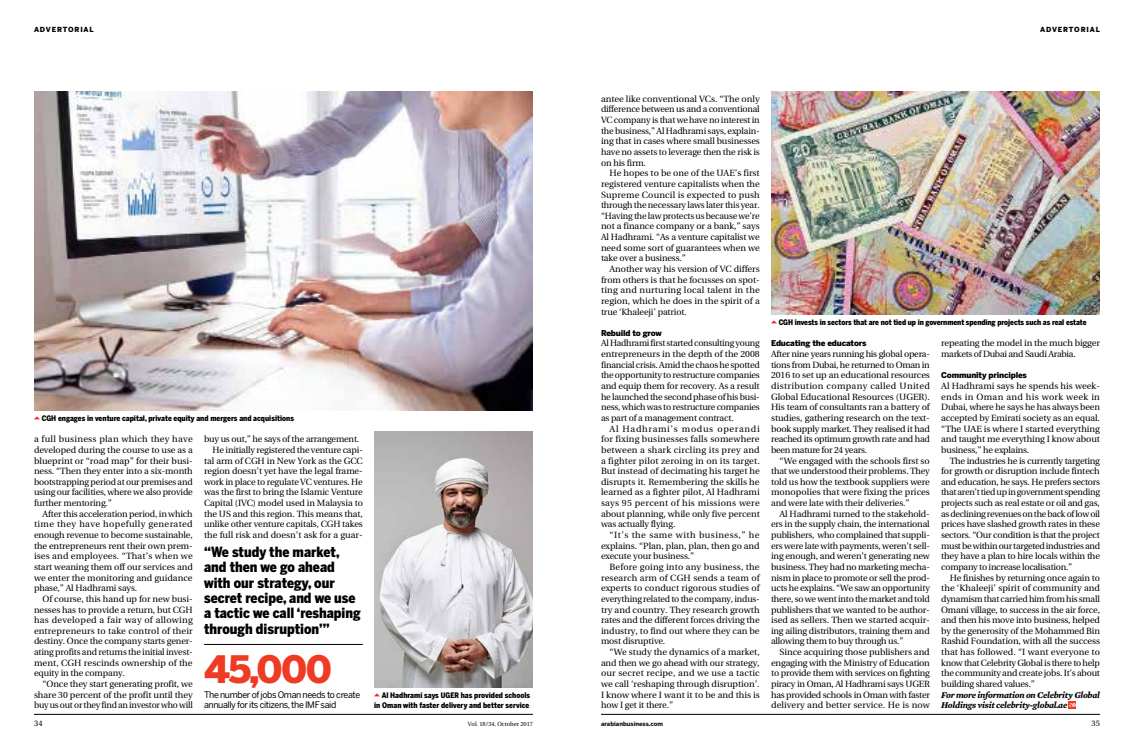
<style>
.page{position:relative;width:1134px;height:752px;background:#fff}
.page>*{position:absolute;margin:0;border:0;box-sizing:border-box;transform-origin:0 0}
.t1{font:900 37.5px "Benton Sans";color:#ef3b23}
.t2{font:900 14px/15.4px "Benton Sans Cond";color:#000}
.t3{font:9px/10.6px "AB Ebodytext";letter-spacing:-.015em;color:#000;text-align:justify}
.t4{font:italic 700 9px/10.6px "Mercury Text G1";letter-spacing:-.03em;color:#000}
.t5{font:9px/10.6px "Benton Sans";letter-spacing:-.04em;color:#000}
.t6{font:900 8px "Benton Sans";letter-spacing:-.02em;color:#000}
.t7{font:8px "AB Ebodytext";color:#000}
.t8{font:900 7.6px/10.6px "Benton Sans Cond";color:#000}
.t9{font:900 7px "Benton Sans";letter-spacing:.12em;color:#000}
.t10{font:6px "AB Ebodytext";letter-spacing:-.01em;color:#000}
.t11{font:700 6px "Benton Sans";color:#000}
.s1{font-family:"ab";font-weight:400;color:#ed2125}
</style>
<div class="page">
<hr style="left:34px;top:713px;width:499px;height:1px;background:#000">
<hr style="left:601px;top:713px;width:499px;height:1px;background:#000">
<svg style="left:1069px;top:701px;width:7px;height:7px"></svg>
<svg style="left:1069px;top:703px;width:7px;height:3px"></svg>
<img style="left:34px;top:91px;width:499px;height:319px">
<img style="left:374px;top:431px;width:159px;height:255px">
<img style="left:771px;top:91px;width:329px;height:223px">
<hr style="left:204px;top:643px;width:159px;height:1px;background:#000">
<p class="t9" style="left:34px;top:25px;width:61px">ADVERTORIAL</p>
<p class="t9" style="left:1040px;top:25px;width:61px">ADVERTORIAL</p>
<p class="t8" style="left:34px;top:412px;width:261px"><span class="s1">u</span> CGH engages in venture capital, private equity and mergers and acquisitions</p>
<p class="t3" style="left:34px;top:434px;width:160px">a full business plan which they have developed during the course to use as a blueprint or “road map” for their busi&shy;ness. “Then they enter into a six-month bootstrapping period at our premises and using our facilities, where we also provide further mentoring.”</p>
<p class="t3" style="left:34px;top:508px;width:160px;text-indent:9px">After this acceleration period, in which time they have hopefully generated enough revenue to become sustainable, the entrepreneurs rent their own prem&shy;ises and employees. “That’s when we start weaning them off our services and we enter the monitoring and guidance phase,” Al Hadhrami says.</p>
<p class="t3" style="left:34px;top:593px;width:160px;text-indent:9px">Of course, this hand up for new busi&shy;nesses has to provide a return, but CGH has developed a fair way of allowing entrepreneurs to take control of their destiny. Once the company starts gener&shy;ating profits and returns the initial invest&shy;ment, CGH rescinds ownership of the equity in the company.</p>
<p class="t3" style="left:34px;top:678px;width:160px;text-indent:9px">“Once they start generating profit, we share 30 percent of the profit until they buy us out or they find an investor who will</p>
<p class="t3" style="left:204px;top:434px;width:157px">buy us out,” he says of the arrangement.</p>
<p class="t3" style="left:213px;top:444px;width:152px">He initially registered the venture capi-</p>
<p class="t3" style="left:204px;top:455px;width:160px">tal arm of CGH in New York as the GCC</p>
<p class="t3" style="left:204px;top:465px;width:160px">region doesn’t yet have the legal frame-</p>
<p class="t3" style="left:204px;top:476px;width:160px">work in place to regulate VC ventures. He</p>
<p class="t3" style="left:204px;top:487px;width:160px">was the first to bring the Islamic Venture</p>
<p class="t3" style="left:204px;top:497px;width:160px">Capital (IVC) model used in Malaysia to</p>
<p class="t3" style="left:204px;top:508px;width:160px">the US and this region. This means that,</p>
<p class="t3" style="left:204px;top:519px;width:160px">unlike other venture capitals, CGH takes</p>
<p class="t3" style="left:204px;top:529px;width:160px">the full risk and doesn’t ask for a guar-</p>
<h2 class="t2" style="left:204px;top:543px;width:158px">“We study the market, and then we go ahead with our strategy, our secret recipe, and we use a tactic we call ‘reshaping through disruption’”</h2>
<h1 class="t1" style="left:204px;top:646px;width:129px">45,000</h1>
<p class="t5" style="left:204px;top:688px;width:158px">The number of jobs Oman needs to create annually for its citizens, the IMF said</p>
<p class="t8" style="left:374px;top:689px;width:158px"><span class="s1">u</span> Al Hadhrami says UGER has provided schools in Oman with faster delivery and better service</p>
<p class="t3" style="left:601px;top:93px;width:160px">antee like conventional VCs. “The only difference between us and a conventional VC company is that we have no interest in the business,” Al Hadhrami says, explain&shy;ing that in cases where small businesses have no assets to leverage then the risk is on his firm.</p>
<p class="t3" style="left:601px;top:168px;width:160px;text-indent:9px">He hopes to be one of the UAE’s first registered venture capitalists when the Supreme Council is expected to push through the necessary laws later this year. “Having the law protects us because we’re not a finance company or a bank,” says Al Hadhrami. “As a venture capitalist we need some sort of guarantees when we take over a business.”</p>
<p class="t3" style="left:601px;top:263px;width:160px;text-indent:9px">Another way his version of VC differs from others is that he focusses on spot&shy;ting and nurturing local talent in the region, which he does in the spirit of a true ‘Khaleeji’ patriot.</p>
<p class="t6" style="left:601px;top:328px;width:62px">Rebuild to grow</p>
<p class="t3" style="left:601px;top:338px;width:160px">Al Hadhrami first started consulting young entrepreneurs in the depth of the 2008 financial crisis. Amid the chaos he spotted the opportunity to restructure companies and equip them for recovery. As a result he launched the second phase of his busi&shy;ness, which was to restructure companies as part of a management contract.</p>
<p class="t3" style="left:601px;top:423px;width:160px;text-indent:9px">Al Hadhrami’s modus operandi for fixing businesses falls somewhere between a shark circling its prey and a fighter pilot zeroing in on its target.<br>But instead of decimating his target he disrupts it. Remembering the skills he learned as a fighter pilot, Al Hadhrami says 95 percent of his missions were about planning, while only five percent was actually flying.</p>
<p class="t3" style="left:601px;top:529px;width:160px;text-indent:9px">“It’s the same with business,” he explains. “Plan, plan, plan, then go and execute your business.”</p>
<p class="t3" style="left:601px;top:561px;width:160px;text-indent:9px">Before going into any business, the research arm of CGH sends a team of experts to conduct rigorous studies of everything related to the company, indus&shy;try and country. They research growth rates and the different forces driving the industry, to find out where they can be most disruptive.</p>
<p class="t3" style="left:601px;top:646px;width:160px;text-indent:9px">“We study the dynamics of a market, and then we go ahead with our strategy, our secret recipe, and we use a tactic we call ‘reshaping through disruption’.<br>I know where I want it to be and this is how I get it there.”</p>
<p class="t8" style="left:771px;top:317px;width:317px"><span class="s1">u</span> CGH invests in sectors that are not tied up in government spending projects such as real estate</p>
<p class="t6" style="left:771px;top:338px;width:97px">Educating the educators</p>
<p class="t3" style="left:771px;top:349px;width:160px">After nine years running his global opera&shy;tions from Dubai, he returned to Oman in 2016 to set up an educational resources distribution company called United Global Educational Resources (UGER).<br>His team of consultants ran a battery of studies, gathering research on the text&shy;book supply market. They realised it had reached its optimum growth rate and had been mature for 24 years.</p>
<p class="t3" style="left:771px;top:455px;width:160px;text-indent:9px">“We engaged with the schools first so that we understood their problems. They told us how the textbook suppliers were monopolies that were fixing the prices and were late with their deliveries.”</p>
<p class="t3" style="left:771px;top:508px;width:160px;text-indent:9px">Al Hadhrami turned to the stakehold&shy;ers in the supply chain, the international publishers, who complained that suppli&shy;ers were late with payments, weren’t sell&shy;ing enough, and weren’t generating new business. They had no marketing mecha&shy;nism in place to promote or sell the prod&shy;ucts he explains. “We saw an opportunity there, so we went into the market and told publishers that we wanted to be author&shy;ised as sellers. Then we started acquir&shy;ing ailing distributors, training them and allowing them to buy through us.”</p>
<p class="t3" style="left:771px;top:646px;width:160px;text-indent:9px">Since acquiring those publishers and engaging with the Ministry of Education to provide them with services on fighting piracy in Oman, Al Hadhrami says UGER has provided schools in Oman with faster delivery and better service. He is now</p>
<p class="t3" style="left:941px;top:338px;width:160px">repeating the model in the much bigger markets of Dubai and Saudi Arabia.</p>
<p class="t6" style="left:941px;top:370px;width:87px">Community principles</p>
<p class="t3" style="left:941px;top:380px;width:160px">Al Hadhrami says he spends his week&shy;ends in Oman and his work week in Dubai, where he says he has always been accepted by Emirati society as an equal. “The UAE is where I started everything and taught me everything I know about business,” he explains.</p>
<p class="t3" style="left:941px;top:455px;width:160px;text-indent:9px">The industries he is currently targeting for growth or disruption include fintech and education, he says. He prefers sectors that aren’t tied up in government spending projects such as real estate or oil and gas, as declining revenues on the back of low oil prices have slashed growth rates in these sectors. “Our condition is that the project must be within our targeted industries and they have a plan to hire locals within the company to increase localisation.”</p>
<p class="t3" style="left:941px;top:572px;width:160px;text-indent:9px">He finishes by returning once again to the ‘Khaleeji’ spirit of community and dynamism that carried him from his small Omani village, to success in the air force, and then his move into business, helped by the generosity of the Mohammed Bin Rashid Foundation, with all the success that has followed. “I want everyone to know that Celebrity Global is there to help the community and create jobs. It’s about building shared values.”</p>
<p class="t4" style="left:941px;top:689px;width:160px">For more information on Celebrity Global<br>Holdings visit celebrity-global.ae</p>
<p class="t7" style="left:34px;top:718px;width:10px">34</p>
<p class="t10" style="left:468px;top:720px;width:67px">Vol. 18/34, October 2017</p>
<p class="t11" style="left:601px;top:719px;width:63px">arabianbusiness.com</p>
<p class="t7" style="left:1091px;top:718px;width:10px">35</p>
</div>
